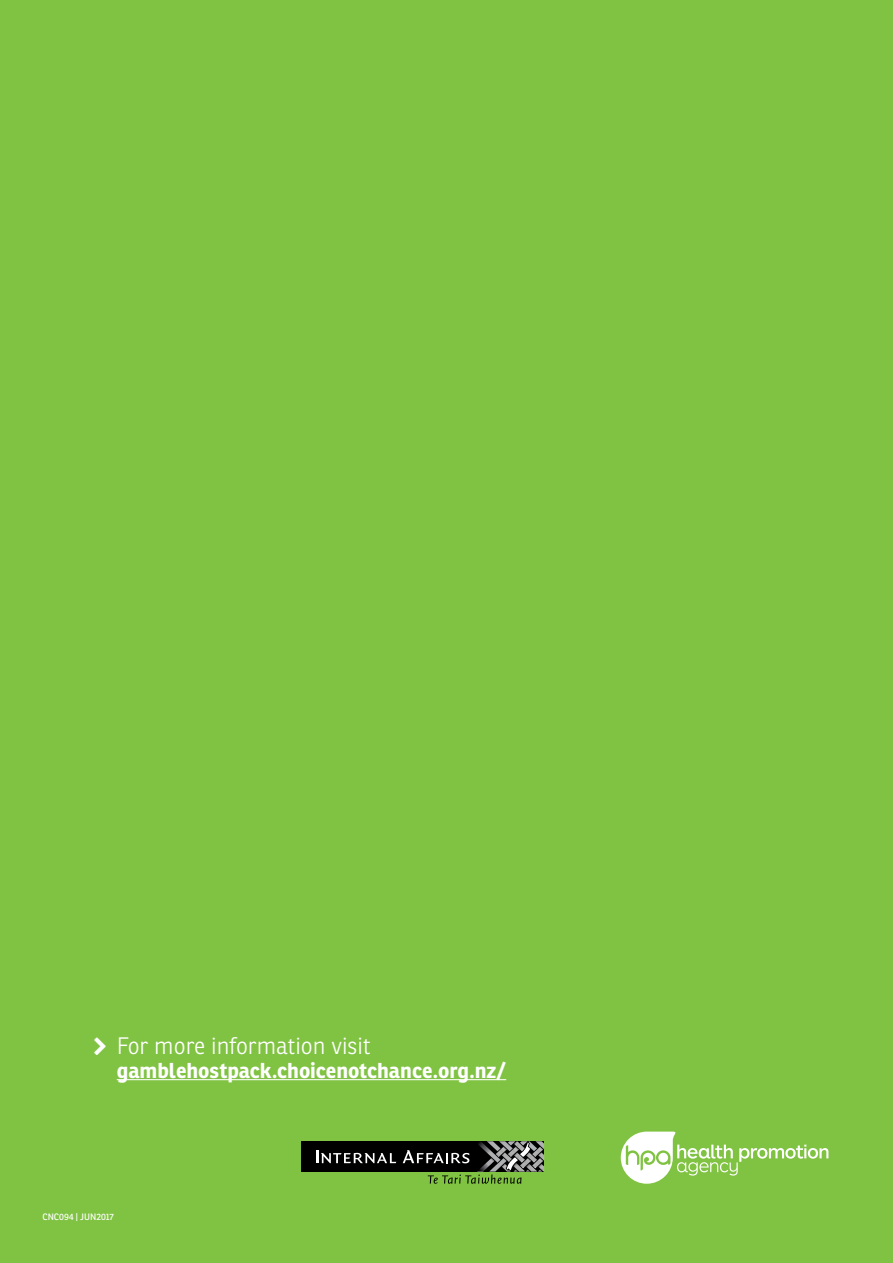
<style>
.page{position:relative;width:893px;height:1263px;background:#80c342}
.page>*{position:absolute;margin:0;border:0;box-sizing:border-box;transform-origin:0 0}
.t1{font:300 23.25px "Ronnia Basic";color:#fff}
.t2{font:700 21px "Ronnia Basic";letter-spacing:-.005em;color:#fff}
.t3{font:9px "Ronnia Basic Rg";color:#fff}
</style>
<div class="page">
<svg style="left:621px;top:1131px;width:207px;height:53px"></svg>
<div style="left:301px;top:1141px;width:243px;height:30px;background:#000"></div>
<svg style="left:316px;top:1150px;width:80px;height:13px"></svg>
<svg style="left:403px;top:1141px;width:141px;height:43px"></svg>
<hr style="left:117px;top:1079px;width:389px;height:1px;background:#fff">
<p class="t1" style="left:117px;top:1031px;width:255px">For more information visit</p>
<p class="t2" style="left:117px;top:1057px;width:391px">gamblehostpack.choicenotchance.org.nz/</p>
<p class="t3" style="left:43px;top:1212px;width:73px">CNC094 | JUN2017</p>
</div>
